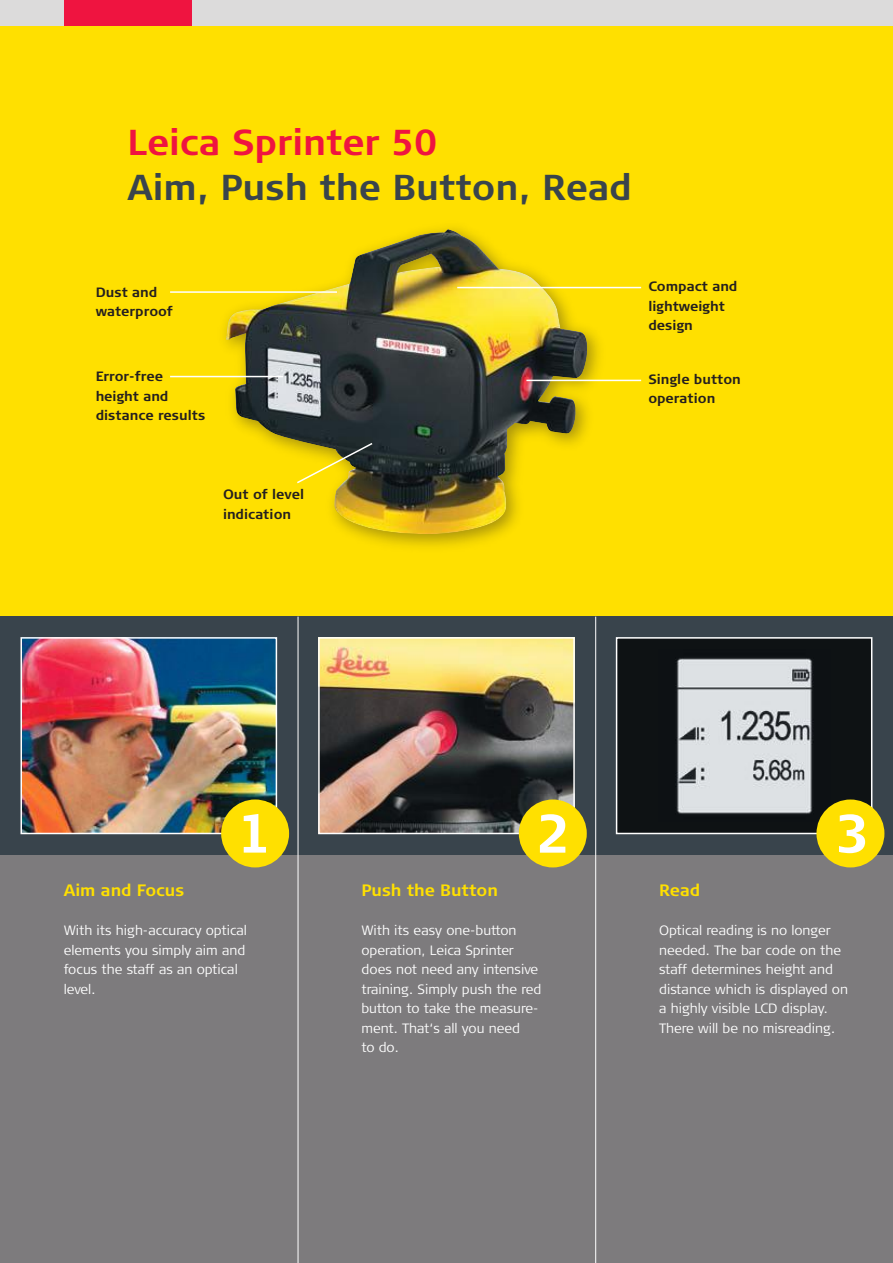
<style>
.page{position:relative;width:893px;height:1263px;background:#fff}
.page>*{position:absolute;margin:0;border:0;box-sizing:border-box;transform-origin:0 0}
.t1{font:700 54px "Signa Column";color:#fff}
.t2{font:700 36px "Signa Column";color:#39444c}
.t3{font:700 36px "Signa Column";color:#ef1440}
.t4{font:700 16.5px "Signa Column";color:#ffe000}
.t5{font:300 13.5px/19.5px "Signa Column";color:#fff}
.t6{font:700 13.5px/19.5px "Signa Column";color:#241f1f}
</style>
<div class="page">
<div style="left:0;top:26px;width:893px;height:1237px;background:#ffe000"></div>
<div style="left:0;top:617px;width:893px;height:646px;background:#7d7b7d"></div>
<div style="left:0;top:0;width:893px;height:26px;background:#dcdbdb"></div>
<div style="left:64px;top:0;width:127px;height:26px;background:#ef1440"></div>
<div style="left:214px;top:218px;width:394px;height:337px;background:#241f1f;opacity:.4"></div>
<img style="left:225px;top:229px;width:364px;height:306px">
<div style="left:0;top:617px;width:298px;height:238px;background:#39444c"></div>
<div style="left:298px;top:617px;width:297px;height:238px;background:#39444c"></div>
<div style="left:595px;top:617px;width:298px;height:238px;background:#39444c"></div>
<hr style="left:298px;top:617px;width:1px;height:646px;background:#fff">
<hr style="left:595px;top:617px;width:1px;height:646px;background:#fff">
<img style="left:24px;top:640px;width:250px;height:191px">
<div style="left:21px;top:637px;width:256px;height:197px;border:2px solid #fff"></div>
<img style="left:321px;top:640px;width:251px;height:191px">
<div style="left:318px;top:637px;width:257px;height:197px;border:2px solid #fff"></div>
<div style="left:617px;top:638px;width:255px;height:195px;background:#0e1214"></div>
<img style="left:676px;top:658px;width:137px;height:156px">
<div style="left:616px;top:637px;width:256px;height:197px;border:2px solid #fff"></div>
<div style="left:221px;top:799px;width:68px;height:68px;background:#ffe000;border-radius:50%"></div>
<div style="left:519px;top:799px;width:68px;height:68px;background:#ffe000;border-radius:50%"></div>
<div style="left:816px;top:799px;width:68px;height:68px;background:#ffe000;border-radius:50%"></div>
<hr style="left:170px;top:376px;width:113px;height:1px;background:#fff">
<hr style="left:526px;top:380px;width:115px;height:1px;background:#fff">
<hr style="left:170px;top:291px;width:167px;height:2px;background:#fff">
<hr style="left:457px;top:287px;width:184px;height:1px;background:#fff">
<svg style="left:295px;top:441px;width:79px;height:44px"></svg>
<h2 class="t3" style="left:128px;top:122px;width:311px">Leica Sprinter 50</h2>
<h2 class="t2" style="left:128px;top:167px;width:506px">Aim, Push the Button, Read</h2>
<p class="t6" style="left:96px;top:282px;width:79px">Dust and waterproof</p>
<p class="t6" style="left:648px;top:277px;width:91px">Compact and lightweight design</p>
<p class="t6" style="left:96px;top:367px;width:111px">Error-free height and distance results</p>
<p class="t6" style="left:648px;top:369px;width:94px">Single button operation</p>
<p class="t6" style="left:223px;top:485px;width:83px">Out of level indication</p>
<h1 class="t1" style="left:238px;top:802px;width:36px">1</h1>
<h1 class="t1" style="left:536px;top:802px;width:36px">2</h1>
<h1 class="t1" style="left:836px;top:802px;width:36px">3</h1>
<p class="t4" style="left:64px;top:881px;width:122px">Aim and Focus</p>
<p class="t5" style="left:64px;top:921px;width:185px">With its high-accuracy optical elements you simply aim and focus the staff as an optical level.</p>
<p class="t4" style="left:361px;top:881px;width:138px">Push the Button</p>
<p class="t5" style="left:361px;top:921px;width:182px">With its easy one-button operation, Leica Sprinter does not need any intensive training. Simply push the red button to take the measure&shy;ment. That‘s all you need<br>to do.</p>
<p class="t4" style="left:659px;top:881px;width:43px">Read</p>
<p class="t5" style="left:659px;top:921px;width:190px">Optical reading is no longer needed. The bar code on the staff determines height and distance which is displayed on a highly visible LCD display.<br>There will be no misreading.</p>
</div>
